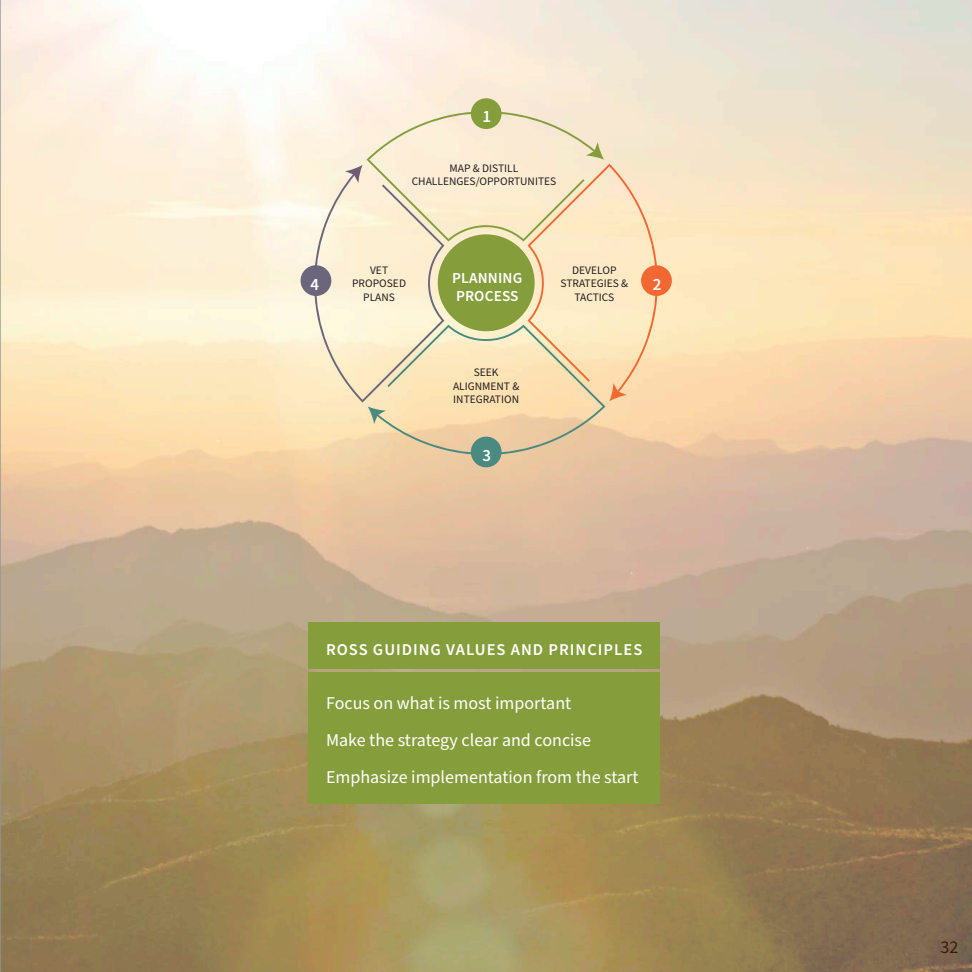
<style>
.page{position:relative;width:972px;height:972px;background:#fff}
.page>*{position:absolute;margin:0;border:0;box-sizing:border-box;transform-origin:0 0}
.t1{font:18px "Source Sans Pro";color:#fff}
.t2{font:18px "Source Sans Pro";color:#231f20}
.t3{font:600 16.8px "Source Sans Pro";color:#fff}
.t4{font:600 16.5px "Source Sans Pro";letter-spacing:.06em;color:#fff}
.t5{font:600 15.3px "Source Sans Pro";letter-spacing:.01em;color:#fff}
.t6{font:11.4px "Source Sans Pro";color:#231f20}
</style>
<div class="page">
<img style="left:1px;top:0;width:971px;height:972px">
<svg style="left:314px;top:111px;width:344px;height:344px;background:#efdfb9"></svg>
<div style="left:471px;top:98px;width:31px;height:31px;background:#859d3b;border-radius:50%"></div>
<div style="left:471px;top:437px;width:31px;height:30px;background:#4a8a80;border-radius:50%"></div>
<div style="left:641px;top:265px;width:31px;height:31px;background:#f26832;border-radius:50%"></div>
<div style="left:301px;top:265px;width:30px;height:31px;background:#6b667c;border-radius:50%"></div>
<hr style="left:0;top:0;width:1px;height:972px;background:#939598">
<div style="left:308px;top:622px;width:352px;height:47px;background:#859d3b"></div>
<div style="left:308px;top:672px;width:352px;height:132px;background:#859d3b"></div>
<p class="t3" style="left:482px;top:105px;width:10px">1</p>
<p class="t6" style="left:450px;top:160px;width:70px">MAP &amp; DISTILL</p>
<p class="t6" style="left:412px;top:174px;width:146px">CHALLENGES/OPPORTUNITES</p>
<p class="t6" style="left:572px;top:262px;width:46px">DEVELOP</p>
<p class="t6" style="left:561px;top:276px;width:69px">STRATEGIES &amp;</p>
<p class="t6" style="left:575px;top:290px;width:41px">TACTICS</p>
<p class="t6" style="left:370px;top:262px;width:20px">VET</p>
<p class="t6" style="left:352px;top:276px;width:55px">PROPOSED</p>
<p class="t6" style="left:363px;top:290px;width:33px">PLANS</p>
<p class="t5" style="left:452px;top:268px;width:72px">PLANNING</p>
<p class="t5" style="left:456px;top:286px;width:64px">PROCESS</p>
<p class="t3" style="left:311px;top:273px;width:10px">4</p>
<p class="t3" style="left:653px;top:273px;width:10px">2</p>
<p class="t6" style="left:474px;top:364px;width:26px">SEEK</p>
<p class="t6" style="left:453px;top:378px;width:68px">ALIGNMENT &amp;</p>
<p class="t6" style="left:453px;top:392px;width:67px">INTEGRATION</p>
<p class="t3" style="left:482px;top:445px;width:10px">3</p>
<p class="t4" style="left:326px;top:639px;width:318px">ROSS GUIDING VALUES AND PRINCIPLES</p>
<p class="t1" style="left:326px;top:691px;width:247px">Focus on what is most important</p>
<p class="t1" style="left:326px;top:728px;width:267px">Make the strategy clear and concise</p>
<p class="t1" style="left:326px;top:765px;width:314px">Emphasize implementation from the start</p>
<h1 class="t2" style="left:941px;top:935px;width:19px">32</h1>
</div>
